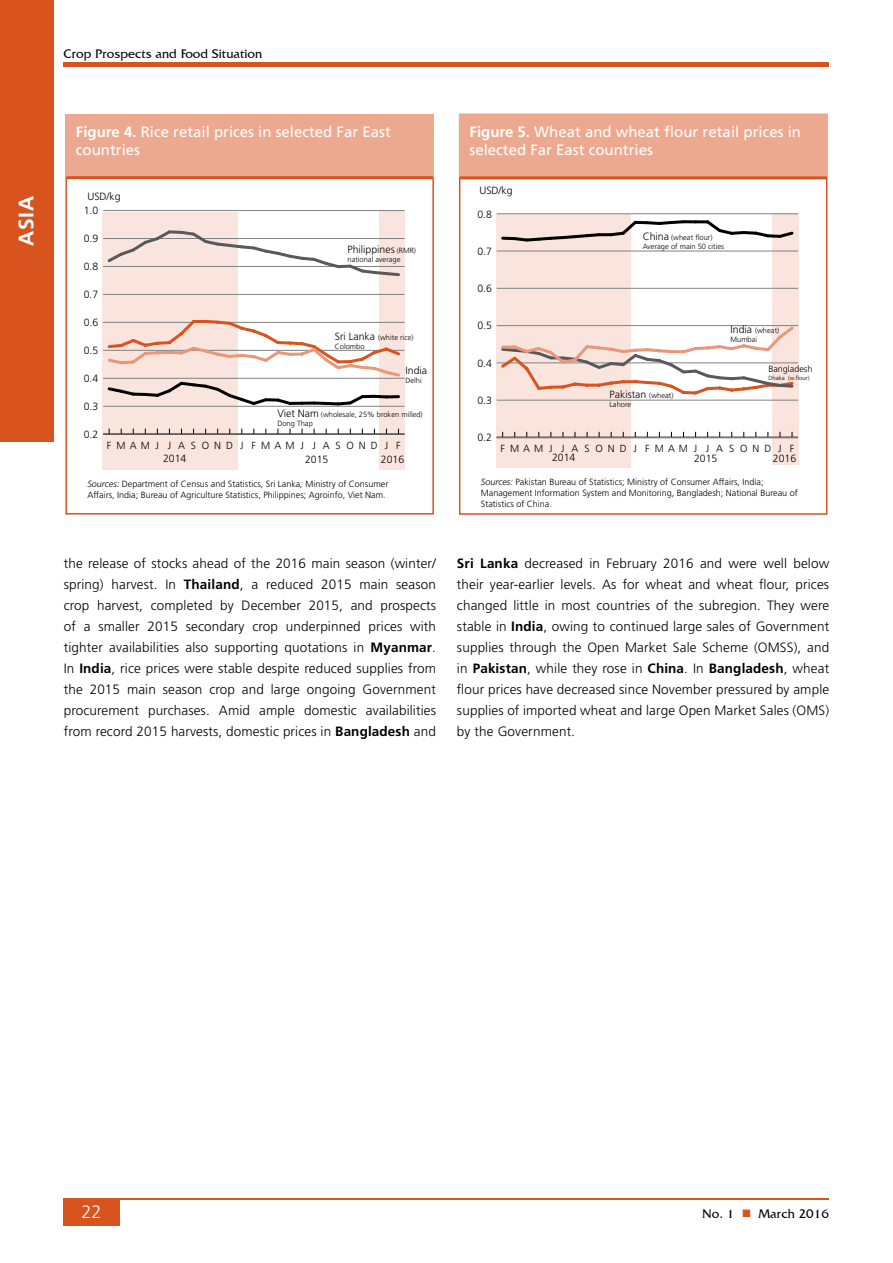
<style>
.page{position:relative;width:893px;height:1263px;background:#fff}
.page>*{position:absolute;margin:0;border:0;box-sizing:border-box;transform-origin:0 0}
.t1{font:700 21px "Frutiger LT Std";color:#fff}
.t2{font:300 18px "Frutiger LT Std";color:#fff}
.t3{font:15px/18px "Frutiger LT Std";color:#fff}
.t4{font:300 13.5px/21px "Frutiger LT Std";letter-spacing:.01em;color:#000;text-align:justify}
.t5{font:12.75px "Friz Quadrata IT Cby BT";color:#000}
.t6{font:300 10.5px "Frutiger LT Std";color:#000}
.t7{font:300 10.35px "Frutiger LT Std";letter-spacing:.505em;color:#000}
.t8{font:300 9px/10.8px "Frutiger LT Std";color:#000}
.t9{font:300 7.5px/9px "Frutiger LT Std";color:#000}
.t10{font:300 6px "Frutiger LT Std";color:#000}
.s1{font-weight:700}
.s2{font-size:7.5px}
.s3{font-size:10.5px}
.s4{font-style:italic}
.s5{color:#d9531e}
</style>
<div class="page">
<hr style="left:63px;top:1198px;width:766px;height:2px;background:#d9531e">
<div style="left:63px;top:1200px;width:57px;height:26px;background:#d9531e"></div>
<hr style="left:63px;top:63px;width:766px;height:4px;background:#d9531e">
<div style="left:0;top:0;width:53px;height:441px;background:#d9531e"></div>
<div style="left:380px;top:212px;width:25px;height:258px;background:#f9e5dd"></div>
<div style="left:102px;top:212px;width:136px;height:257px;background:#f9e5dd"></div>
<hr style="left:103px;top:433px;width:302px;height:2px;background:#000">
<hr style="left:103px;top:434px;width:302px;height:1px;background:#808285">
<hr style="left:103px;top:406px;width:302px;height:1px;background:#808285">
<hr style="left:103px;top:378px;width:302px;height:1px;background:#808285">
<hr style="left:103px;top:350px;width:302px;height:1px;background:#808285">
<hr style="left:103px;top:322px;width:302px;height:1px;background:#808285">
<hr style="left:103px;top:294px;width:302px;height:1px;background:#808285">
<hr style="left:103px;top:266px;width:302px;height:1px;background:#808285">
<hr style="left:103px;top:238px;width:302px;height:1px;background:#808285">
<hr style="left:103px;top:210px;width:302px;height:1px;background:#808285">
<svg style="left:107px;top:228px;width:293px;height:50px"></svg>
<svg style="left:106px;top:317px;width:296px;height:90px"></svg>
<div style="left:65px;top:114px;width:369px;height:401px;border:2px solid #d9531e"></div>
<div style="left:66px;top:115px;width:367px;height:63px;background:#eca98f"></div>
<div style="left:65px;top:114px;width:369px;height:65px;border:2px solid #eca98f"></div>
<hr style="left:66px;top:176px;width:367px;height:3px;background:#d9531e">
<div style="left:772px;top:213px;width:27px;height:251px;background:#f9e5dd"></div>
<div style="left:497px;top:214px;width:134px;height:253px;background:#f9e5dd"></div>
<hr style="left:497px;top:437px;width:301px;height:1px;background:#808285">
<hr style="left:497px;top:400px;width:301px;height:1px;background:#808285">
<hr style="left:497px;top:362px;width:301px;height:1px;background:#808285">
<hr style="left:497px;top:325px;width:301px;height:1px;background:#808285">
<hr style="left:497px;top:288px;width:301px;height:1px;background:#808285">
<hr style="left:497px;top:251px;width:301px;height:1px;background:#808285">
<hr style="left:497px;top:213px;width:301px;height:1px;background:#808285">
<svg style="left:503px;top:220px;width:291px;height:22px"></svg>
<svg style="left:498px;top:325px;width:298px;height:70px"></svg>
<div style="left:459px;top:114px;width:368px;height:401px;border:2px solid #d9531e"></div>
<div style="left:460px;top:114px;width:367px;height:63px;background:#eca98f"></div>
<div style="left:459px;top:113px;width:368px;height:65px;border:2px solid #eca98f"></div>
<hr style="left:460px;top:176px;width:367px;height:3px;background:#d9531e">
<h1 class="t1" style="left:14px;top:246px;width:51px;rotate:-90deg">ASIA</h1>
<p class="t5" style="left:63px;top:46px;width:200px">Crop Prospects and Food Situation</p>
<p class="t3" style="left:76px;top:123px;width:316px"><span class="s1">Figure 4.</span> Rice retail prices in selected Far East countries</p>
<p class="t6" style="left:87px;top:190px;width:35px">USD/kg</p>
<p class="t6" style="left:84px;top:205px;width:16px">1.0</p>
<p class="t6" style="left:84px;top:233px;width:16px">0.9</p>
<p class="t6" style="left:84px;top:261px;width:16px">0.8</p>
<p class="t6" style="left:84px;top:289px;width:16px">0.7</p>
<p class="t6" style="left:84px;top:317px;width:16px">0.6</p>
<p class="t6" style="left:84px;top:345px;width:16px">0.5</p>
<p class="t6" style="left:84px;top:373px;width:16px">0.4</p>
<p class="t6" style="left:84px;top:401px;width:16px">0.3</p>
<p class="t6" style="left:84px;top:428px;width:16px">0.2</p>
<p class="t6" style="left:347px;top:244px;width:70px">Philippines <span class="s2">(RMR)</span></p>
<p class="t9" style="left:347px;top:255px;width:55px">national average</p>
<p class="t9" style="left:335px;top:333px;width:80px"><span class="s3">Sri Lanka</span> (white rice)<br>Colombo</p>
<p class="t6" style="left:405px;top:364px;width:23px">India</p>
<p class="t9" style="left:405px;top:376px;width:18px">Delhi</p>
<p class="t9" style="left:277px;top:410px;width:147px"><span class="s3">Viet Nam</span> (wholesale, 25% broken milled)<br>Dong Thap</p>
<p class="t7" style="left:107px;top:439px;width:295px">FMAMJ J ASOND J FMAMJ J ASOND J F</p>
<p class="t6" style="left:381px;top:453px;width:25px">2016</p>
<p class="t6" style="left:163px;top:452px;width:25px">2014</p>
<p class="t6" style="left:305px;top:453px;width:25px">2015</p>
<p class="t8" style="left:87px;top:479px;width:303px"><span class="s4">Sources:</span> Department of Census and Statistics, Sri Lanka<span class="s4">;</span> Ministry of Consumer<br>Affairs, India; Bureau of Agriculture Statistics, Philippines; Agroinfo, Viet Nam.</p>
<p class="t3" style="left:469px;top:123px;width:333px"><span class="s1">Figure 5.</span> Wheat and wheat flour retail prices in selected Far East countries</p>
<p class="t6" style="left:479px;top:185px;width:35px">USD/kg</p>
<p class="t6" style="left:477px;top:208px;width:16px">0.8</p>
<p class="t6" style="left:477px;top:245px;width:16px">0.7</p>
<p class="t6" style="left:477px;top:283px;width:16px">0.6</p>
<p class="t9" style="left:643px;top:233px;width:83px"><span class="s3">China</span> (wheat flour)<br>Average of main 50 cities</p>
<p class="t6" style="left:477px;top:320px;width:16px">0.5</p>
<p class="t6" style="left:477px;top:357px;width:16px">0.4</p>
<p class="t6" style="left:477px;top:394px;width:16px">0.3</p>
<p class="t6" style="left:610px;top:389px;width:65px">Pakistan <span class="s2">(wheat)</span></p>
<p class="t9" style="left:610px;top:400px;width:23px">Lahore</p>
<p class="t9" style="left:730px;top:326px;width:50px"><span class="s3">India</span> (wheat)<br>Mumbai</p>
<p class="t8" style="left:768px;top:364px;width:46px">Bangladesh</p>
<p class="t10" style="left:768px;top:374px;width:43px">Dhaka (w.flour)</p>
<p class="t6" style="left:477px;top:432px;width:16px">0.2</p>
<p class="t7" style="left:500px;top:442px;width:295px">FMAMJ J ASOND J FMAMJ J ASOND J F</p>
<p class="t6" style="left:773px;top:452px;width:25px">2016</p>
<p class="t6" style="left:552px;top:451px;width:25px">2014</p>
<p class="t6" style="left:694px;top:452px;width:25px">2015</p>
<p class="t8" style="left:481px;top:477px;width:318px"><span class="s4">Sources:</span> Pakistan Bureau of Statistics; Ministry of Consumer Affairs, India;<br>Management Information System and Monitoring, Bangladesh; National Bureau of<br>Statistics of China.</p>
<p class="t4" style="left:64px;top:553px;width:374px">the release of stocks ahead of the 2016 main season (winter/ spring) harvest. In <span class="s1">Thailand</span>, a reduced 2015 main season crop harvest, completed by December 2015, and prospects of a smaller 2015 secondary crop underpinned prices with tighter availabilities also supporting quotations in <span class="s1">Myanmar</span>.<br>In <span class="s1">India</span>, rice prices were stable despite reduced supplies from the 2015 main season crop and large ongoing Government procurement purchases. Amid ample domestic availabilities from record 2015 harvests, domestic prices in <span class="s1">Bangladesh</span> and</p>
<p class="t4" style="left:457px;top:553px;width:374px"><span class="s1">Sri Lanka</span> decreased in February 2016 and were well below their year-earlier levels. As for wheat and wheat flour, prices changed little in most countries of the subregion. They were stable in <span class="s1">India</span>, owing to continued large sales of Government supplies through the Open Market Sale Scheme (OMSS), and in <span class="s1">Pakistan</span>, while they rose in <span class="s1">China</span>. In <span class="s1">Bangladesh</span>, wheat flour prices have decreased since November pressured by ample supplies of imported wheat and large Open Market Sales (OMS) by the Government.</p>
<h2 class="t2" style="left:82px;top:1201px;width:22px">22</h2>
<p class="t5" style="left:702px;top:1205px;width:128px">No. 1 <span class="s5">■</span> March 2016</p>
</div>
